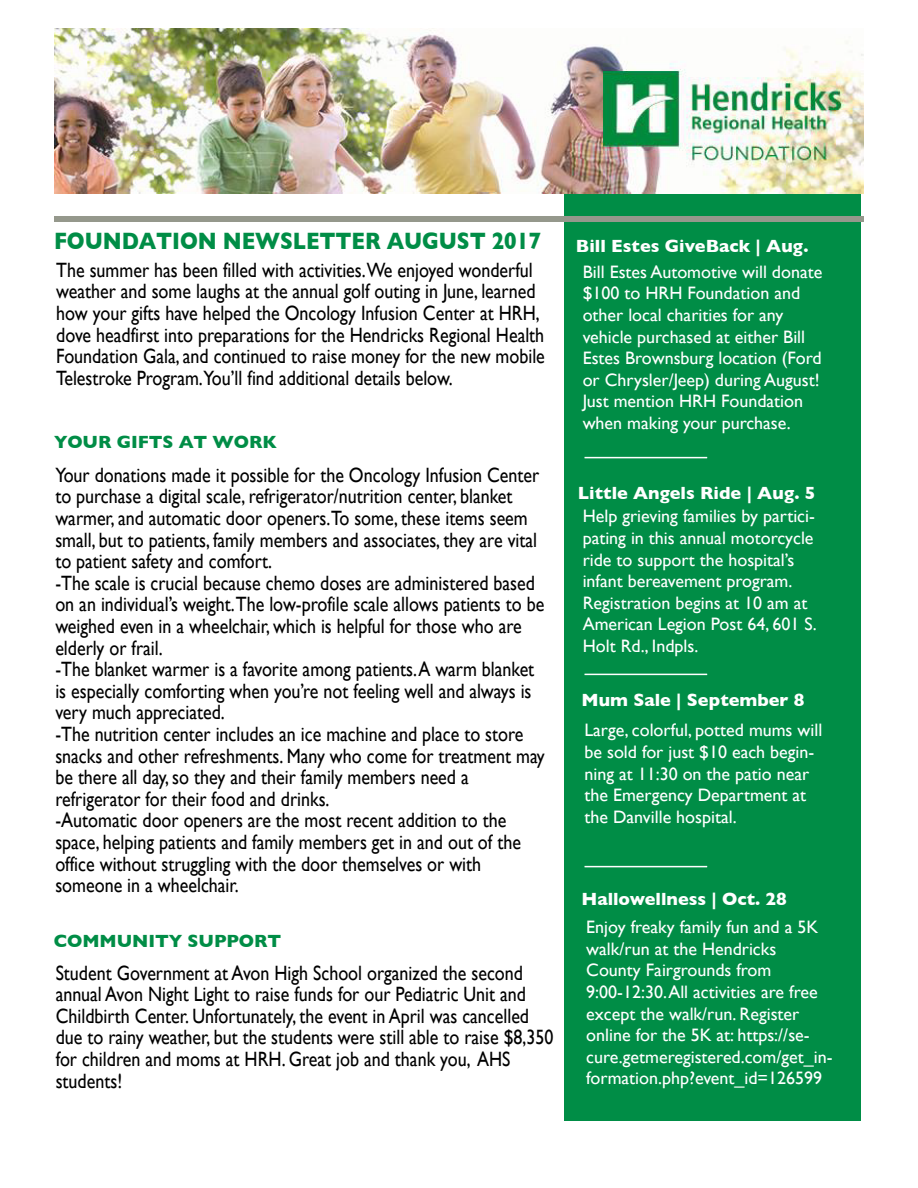
<style>
.page{position:relative;width:918px;height:1188px;background:#fff}
.page>*{position:absolute;margin:0;border:0;box-sizing:border-box;transform-origin:0 0}
.t1{font:700 24.15px "Gill Sans";letter-spacing:-.005em;color:#008d46;scale:.87 1}
.t2{font:20.7px/21.6px "Gill Sans";color:#000;scale:.87 1}
.t3{font:18px/21.6px "Gill Sans";color:#fff}
.t4{font:700 18px "Gill Sans";color:#fff}
.t5{font:700 18px "Gill Sans";letter-spacing:-.005em;color:#008d46}
</style>
<div class="page">
<div style="left:564px;top:127px;width:297px;height:993px;background:#008d46"></div>
<img style="left:54px;top:29px;width:810px;height:164px">
<div style="left:54px;top:216px;width:810px;height:5px;background:#95988c"></div>
<hr style="left:585px;top:457px;width:122px;height:1px;background:#fff">
<hr style="left:585px;top:674px;width:122px;height:1px;background:#fff">
<hr style="left:585px;top:866px;width:122px;height:1px;background:#fff">
<p class="t1" style="left:54px;top:222px;width:562px">FOUNDATION NEWSLETTER AUGUST 2017</p>
<p class="t2" style="left:56px;top:259px;width:563px">The summer has been filled with activities.We enjoyed wonderful weather and some laughs at the annual golf outing in June, learned how your gifts have helped the Oncology Infusion Center at HRH, dove headfirst into preparations for the Hendricks Regional Health Foundation Gala, and continued to raise money for the new mobile Telestroke Program.You’ll find additional details below.</p>
<p class="t5" style="left:54px;top:428px;width:225px">YOUR GIFTS AT WORK</p>
<p class="t2" style="left:55px;top:464px;width:564px">Your donations made it possible for the Oncology Infusion Center to purchase a digital scale, refrigerator/nutrition center, blanket warmer, and automatic door openers.To some, these items seem small, but to patients, family members and associates, they are vital to patient safety and comfort.<br>-The scale is crucial because chemo doses are administered based on an individual’s weight.The low-profile scale allows patients to be weighed even in a wheelchair, which is helpful for those who are elderly or frail.<br>-The blanket warmer is a favorite among patients. A warm blanket is especially comforting when you’re not feeling well and always is very much appreciated.<br>-The nutrition center includes an ice machine and place to store snacks and other refreshments. Many who come for treatment may be there all day, so they and their family members need a refrigerator for their food and drinks.<br>-Automatic door openers are the most recent addition to the space, helping patients and family members get in and out of the office without struggling with the door themselves or with someone in a wheelchair.</p>
<p class="t5" style="left:54px;top:927px;width:229px">COMMUNITY SUPPORT</p>
<p class="t2" style="left:56px;top:962px;width:574px">Student Government at Avon High School organized the second annual Avon Night Light to raise funds for our Pediatric Unit and Childbirth Center. Unfortunately, the event in April was cancelled due to rainy weather, but the students were still able to raise $8,350 for children and moms at HRH. Great job and thank you, AHS students!</p>
<p class="t4" style="left:576px;top:231px;width:234px">Bill Estes GiveBack | Aug.</p>
<p class="t3" style="left:583px;top:261px;width:241px">Bill Estes Automotive will donate $100 to HRH Foundation and other local charities for any vehicle purchased at either Bill<br>Estes Brownsburg location (Ford or Chrysler/Jeep) during August!<br>Just mention HRH Foundation when making your purchase.</p>
<p class="t4" style="left:578px;top:479px;width:239px">Little Angels Ride | Aug. 5</p>
<p class="t3" style="left:583px;top:505px;width:236px">Help grieving families by partici&shy;pating in this annual motorcycle ride to support the hospital’s infant bereavement program.<br>Registration begins at 10 am at<br>American Legion Post 64, 601 S.<br>Holt Rd., Indpls.</p>
<p class="t4" style="left:582px;top:686px;width:224px">Mum Sale | September 8</p>
<p class="t3" style="left:584px;top:719px;width:239px">Large, colorful, potted mums will be sold for just $10 each begin&shy;ning at 11:30 on the patio near the Emergency Department at the Danville hospital.</p>
<p class="t4" style="left:582px;top:884px;width:207px">Hallowellness | Oct. 28</p>
<p class="t3" style="left:586px;top:916px;width:248px">Enjoy freaky family fun and a 5K walk/run at the Hendricks<br>County Fairgrounds from<br>9:00-12:30. All activities are free except the walk/run. Register online for the 5K at: https://se&shy;cure.getmeregistered.com/get_in&shy;formation.php?event_id=126599</p>
</div>
